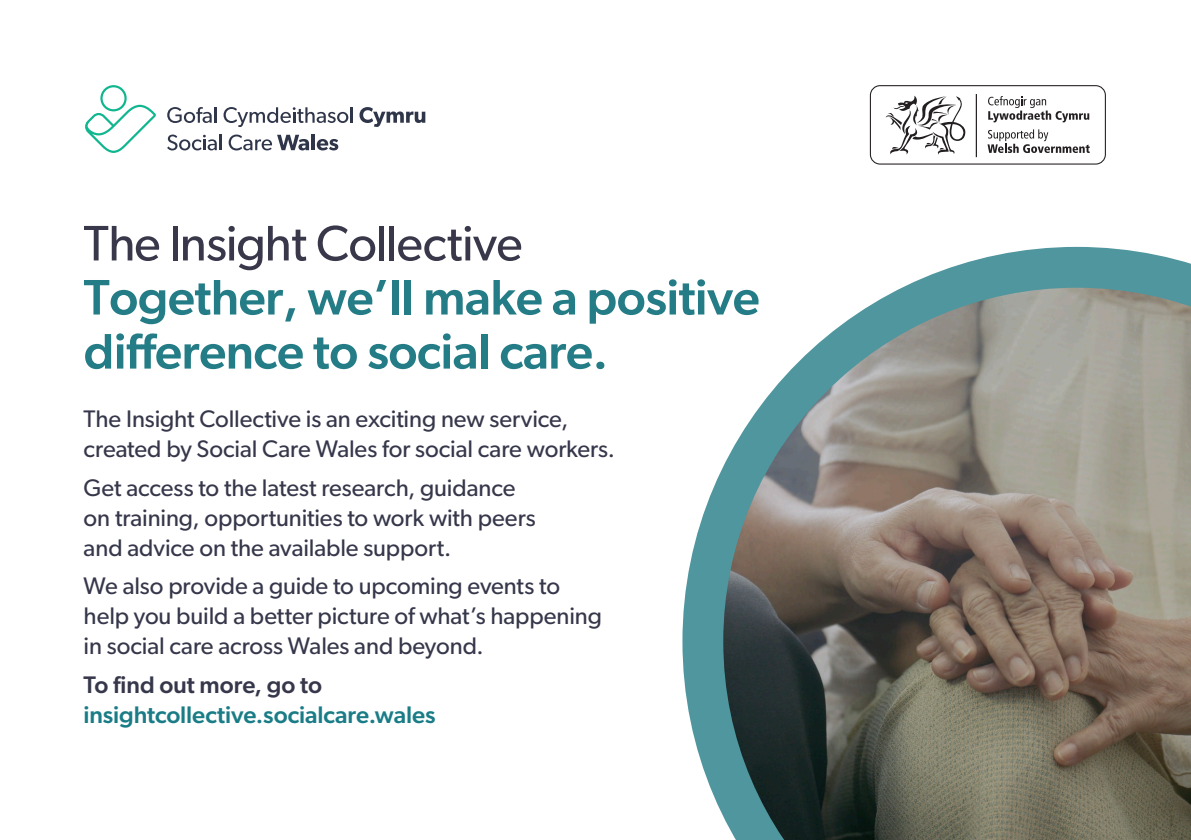
<style>
.page{position:relative;width:1191px;height:840px;background:#fff}
.page>*{position:absolute;margin:0;border:0;box-sizing:border-box;transform-origin:0 0}
.t1{font:500 50px/54px "Gibson";letter-spacing:-.01em;color:#247c86}
.t2{font:50px "Gibson";letter-spacing:-.02em;color:#38384a}
.t3{font:24px/30px "Gibson";letter-spacing:-.005em;color:#36374a}
.t4{font:500 24px "Gibson";letter-spacing:-.005em;color:#197c86}
.t5{font:500 24px "Gibson";letter-spacing:-.005em;color:#36374a}
</style>
<div class="page">
<svg style="left:167px;top:107px;width:45px;height:16px"></svg>
<hr style="left:214px;top:107px;width:3px;height:16px;background:#30364a">
<svg style="left:223px;top:107px;width:130px;height:20px"></svg>
<svg style="left:359px;top:107px;width:66px;height:20px"></svg>
<svg style="left:167px;top:134px;width:55px;height:16px"></svg>
<svg style="left:229px;top:134px;width:80px;height:16px"></svg>
<hr style="left:311px;top:135px;width:4px;height:15px;background:#30364a">
<svg style="left:317px;top:139px;width:21px;height:11px"></svg>
<svg style="left:85px;top:85px;width:71px;height:68px"></svg>
<div style="left:870px;top:85px;width:236px;height:79px;border:1px solid #231f20;border-radius:10px"></div>
<hr style="left:975px;top:94px;width:2px;height:63px;background:#231f20">
<svg style="left:988px;top:96px;width:101px;height:26px"></svg>
<svg style="left:987px;top:129px;width:102px;height:24px"></svg>
<svg style="left:885px;top:96px;width:80px;height:58px"></svg>
<svg style="left:682px;top:247px;width:509px;height:592px;background:#888c84"></svg>
<p class="t2" style="left:84px;top:213px;width:440px">The Insight Collective</p>
<h1 class="t1" style="left:84px;top:269px;width:677px">Together, we’ll make a positive difference to social care.</h1>
<p class="t3" style="left:84px;top:403px;width:533px">The Insight Collective is an exciting new service, created by Social Care Wales for social care workers.</p>
<p class="t3" style="left:84px;top:471px;width:453px">Get access to the latest research, guidance on training, opportunities to work with peers and advice on the available support.</p>
<p class="t3" style="left:84px;top:570px;width:520px">We also provide a guide to upcoming events to help you build a better picture of what’s happening in social care across Wales and beyond.</p>
<p class="t5" style="left:84px;top:669px;width:240px">To fnd out more, go to</p>
<p class="t4" style="left:84px;top:699px;width:353px">insightcollective.socialcare.wales</p>
</div>
